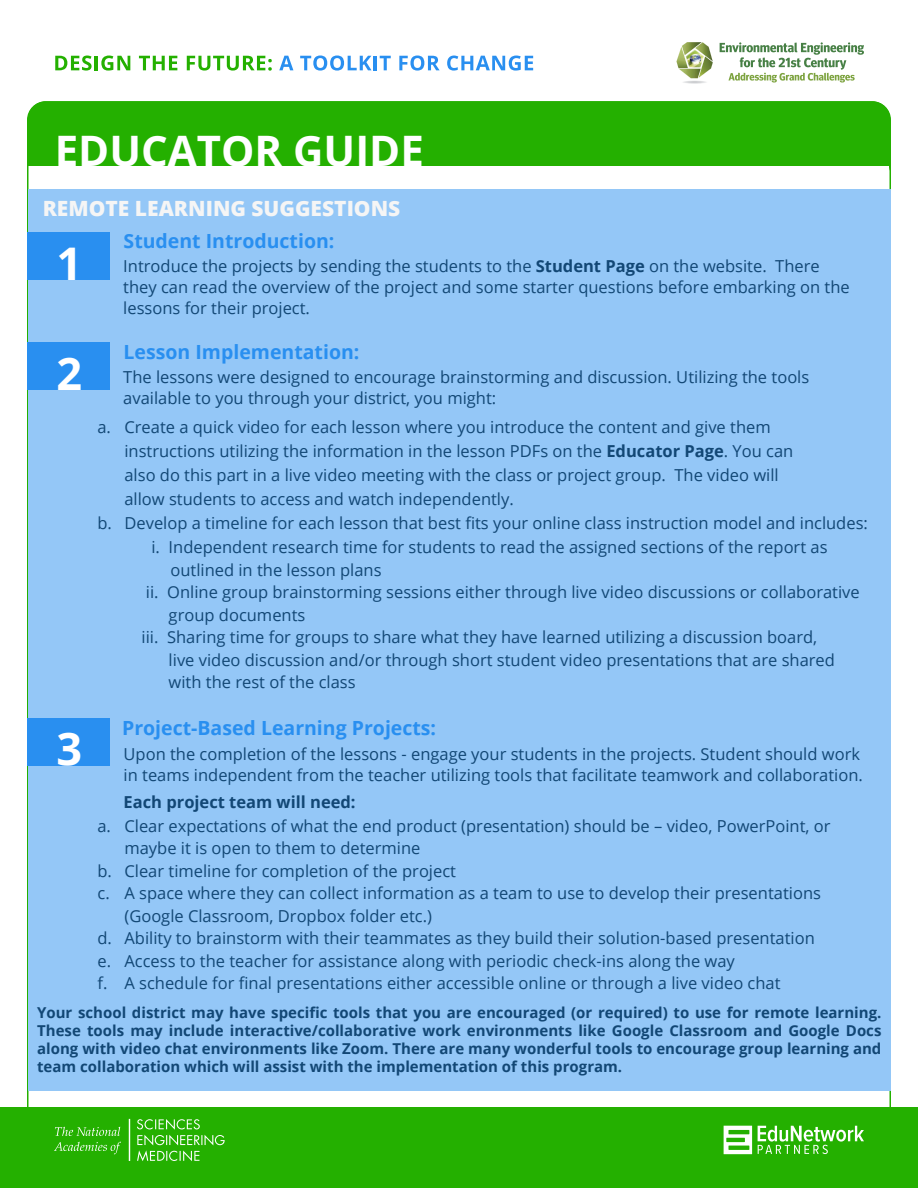
<style>
.page{position:relative;width:918px;height:1188px;background:#fff}
.page>*{position:absolute;margin:0;border:0;box-sizing:border-box;transform-origin:0 0}
.t1{font:700 45px "Open Sans";color:#fff}
.t2{font:700 42px "Open Sans";color:#fff}
.t3{font:800 21px "Open Sans";color:#f5f5f5}
.t4{font:700 19.5px "Open Sans";color:#298ff0}
.t5{font:16.5px/21px "Open Sans";color:#124775}
.t6{font:700 16.5px "Open Sans";color:#124775}
.t7{font:700 15px/18px "Open Sans";color:#124775;text-align:justify}
.s1{font-weight:700}
</style>
<div class="page">
<svg style="left:676px;top:42px;width:37px;height:36px"></svg>
<img style="left:686px;top:49px;width:18px;height:18px">
<svg style="left:720px;top:42px;width:144px;height:41px"></svg>
<svg style="left:55px;top:56px;width:37px;height:15px"></svg>
<hr style="left:95px;top:56px;width:3px;height:14px;background:#24b000">
<svg style="left:101px;top:56px;width:29px;height:15px"></svg>
<svg style="left:139px;top:56px;width:38px;height:14px"></svg>
<svg style="left:187px;top:56px;width:85px;height:15px"></svg>
<svg style="left:279px;top:56px;width:14px;height:14px"></svg>
<svg style="left:300px;top:55px;width:71px;height:16px"></svg>
<hr style="left:374px;top:56px;width:3px;height:14px;background:#298ff0">
<svg style="left:380px;top:56px;width:11px;height:14px"></svg>
<svg style="left:399px;top:55px;width:41px;height:16px"></svg>
<svg style="left:447px;top:56px;width:86px;height:15px"></svg>
<div style="left:28px;top:101px;width:862px;height:81px;background:#24b000;border-radius:18px"></div>
<div style="left:28px;top:166px;width:861px;height:23px;background:#fff"></div>
<div style="left:0;top:1107px;width:918px;height:81px;background:#24b000"></div>
<svg style="left:758px;top:1126px;width:106px;height:28px"></svg>
<svg style="left:724px;top:1126px;width:28px;height:28px"></svg>
<svg style="left:54px;top:1142px;width:67px;height:12px"></svg>
<svg style="left:55px;top:1127px;width:65px;height:9px"></svg>
<svg style="left:137px;top:1119px;width:88px;height:42px"></svg>
<hr style="left:129px;top:1119px;width:1px;height:42px;background:#fff">
<div style="left:28px;top:189px;width:862px;height:902px;background:#94c7f7"></div>
<div style="left:27px;top:232px;width:83px;height:47px;background:#298ff0"></div>
<div style="left:27px;top:342px;width:83px;height:48px;background:#298ff0"></div>
<div style="left:27px;top:719px;width:83px;height:47px;background:#298ff0"></div>
<h2 class="t2" style="left:55px;top:121px;width:371px">EDUCATOR GUIDE</h2>
<p class="t3" style="left:43px;top:192px;width:359px">REMOTE LEARNING SUGGESTIONS</p>
<h1 class="t1" style="left:56px;top:232px;width:27px">1</h1>
<h1 class="t1" style="left:56px;top:342px;width:27px">2</h1>
<h1 class="t1" style="left:56px;top:717px;width:27px">3</h1>
<p class="t4" style="left:124px;top:228px;width:212px">Student Introduction:</p>
<p class="t5" style="left:123px;top:255px;width:728px">Introduce the projects by sending the students to the <span class="s1">Student Page</span> on the website. There they can read the overview of the project and some starter questions before embarking on the lessons for their project.</p>
<p class="t4" style="left:124px;top:338px;width:237px">Lesson Implementation:</p>
<p class="t5" style="left:123px;top:366px;width:688px">The lessons were designed to encourage brainstorming and discussion. Utilizing the tools available to you through your district, you might:</p>
<p class="t5" style="left:97px;top:416px;width:675px">a. Create a quick video for each lesson where you introduce the content and give them</p>
<p class="t5" style="left:124px;top:440px;width:670px">instructions utilizing the information in the lesson PDFs on the <span class="s1">Educator Page</span>. You can</p>
<p class="t5" style="left:124px;top:464px;width:656px">also do this part in a live video meeting with the class or project group. The video will</p>
<p class="t5" style="left:124px;top:488px;width:391px">allow students to access and watch independently.</p>
<p class="t5" style="left:97px;top:512px;width:772px">b. Develop a timeline for each lesson that best fits your online class instruction model and includes:</p>
<p class="t5" style="left:151px;top:536px;width:678px">i. Independent research time for students to read the assigned sections of the report as</p>
<p class="t5" style="left:170px;top:559px;width:213px">outlined in the lesson plans</p>
<p class="t5" style="left:146px;top:581px;width:715px">ii. Online group brainstorming sessions either through live video discussions or collaborative</p>
<p class="t5" style="left:169px;top:604px;width:138px">group documents</p>
<p class="t5" style="left:142px;top:626px;width:677px">iii. Sharing time for groups to share what they have learned utilizing a discussion board,</p>
<p class="t5" style="left:169px;top:649px;width:668px">live video discussion and/or through short student video presentations that are shared</p>
<p class="t5" style="left:169px;top:671px;width:189px">with the rest of the class</p>
<p class="t4" style="left:122px;top:714px;width:316px">Project-Based Learning Projects:</p>
<p class="t5" style="left:124px;top:743px;width:741px">Upon the completion of the lessons - engage your students in the projects. Student should work in teams independent from the teacher utilizing tools that facilitate teamwork and collaboration.</p>
<p class="t6" style="left:124px;top:791px;width:234px">Each project team will need:</p>
<p class="t5" style="left:97px;top:815px;width:735px">a. Clear expectations of what the end product (presentation) should be – video, PowerPoint, or</p>
<p class="t5" style="left:124px;top:837px;width:297px">maybe it is open to them to determine</p>
<p class="t5" style="left:97px;top:860px;width:360px">b. Clear timeline for completion of the project</p>
<p class="t5" style="left:97px;top:882px;width:725px">c. A space where they can collect information as a team to use to develop their presentations</p>
<p class="t5" style="left:124px;top:905px;width:309px">(Google Classroom, Dropbox folder etc.)</p>
<p class="t5" style="left:97px;top:927px;width:719px">d. Ability to brainstorm with their teammates as they build their solution-based presentation</p>
<p class="t5" style="left:97px;top:950px;width:639px">e. Access to the teacher for assistance along with periodic check-ins along the way</p>
<p class="t5" style="left:97px;top:972px;width:685px">f. A schedule for final presentations either accessible online or through a live video chat</p>
<p class="t7" style="left:37px;top:1003px;width:846px">Your school district may have specific tools that you are encouraged (or required) to use for remote learning.<br>These tools may include interactive/collaborative work environments like Google Classroom and Google Docs along with video chat environments like Zoom. There are many wonderful tools to encourage group learning and team collaboration which will assist with the implementation of this program.</p>
</div>
